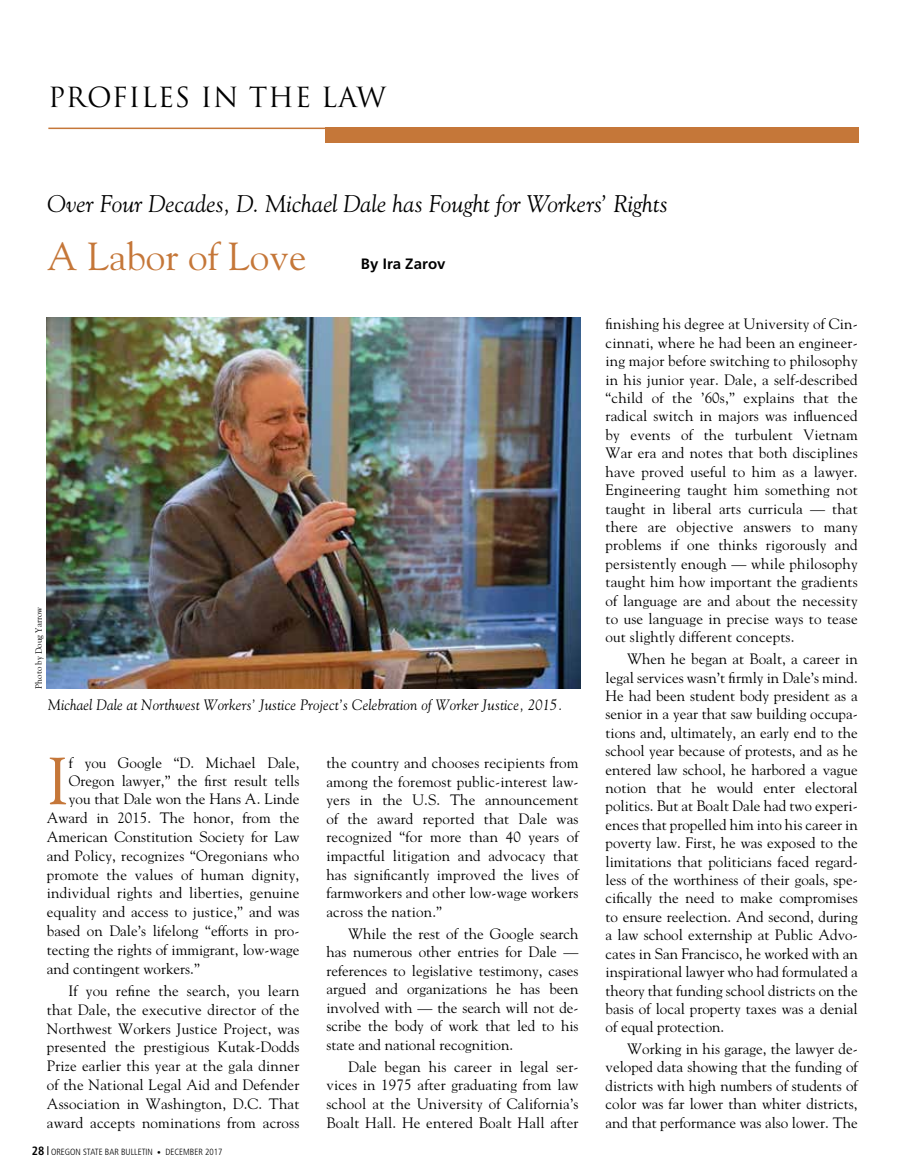
<style>
.page{position:relative;width:905px;height:1175px;background:#fff}
.page>*{position:absolute;margin:0;border:0;box-sizing:border-box;transform-origin:0 0}
.t1{font:66.15px "Goudy";color:#c57739}
.t2{font:39px "Goudy";color:#c57739}
.t3{font:27px "Trajan Pro";letter-spacing:.025em;color:#000}
.t4{font:italic 24px "Goudy";color:#000}
.t5{font:15px/18.5px "Goudy";color:#000;text-align:justify}
.t6{font:italic 15px "Goudy";letter-spacing:.01em;color:#000}
.t7{font:700 15px "Frutiger LT Std";letter-spacing:.005em;color:#000}
.t8{font:300 condensed 9px "Frutiger LT Std";color:#000}
.t9{font:9px "Goudy";letter-spacing:.01em;color:#000}
.s1{font-weight:700;font-size:12px}
.s2{font-size:7.5px}
</style>
<div class="page">
<hr style="left:48px;top:128px;width:810px;height:1px;background:#c57739">
<div style="left:325px;top:127px;width:533px;height:16px;background:#c57739"></div>
<img style="left:47px;top:318px;width:533px;height:370px">
<h3 class="t3" style="left:48px;top:80px;width:339px">PROFILES IN THE LAW</h3>
<h3 class="t4" style="left:47px;top:189px;width:622px">Over Four Decades, D. Michael Dale has Fought for Workers’ Rights</h3>
<h2 class="t2" style="left:47px;top:232px;width:260px">A Labor of Love</h2>
<p class="t7" style="left:361px;top:255px;width:86px">By Ira Zarov</p>
<p class="t9" style="left:33px;top:689px;width:83px;rotate:-90deg">Photo by Doug Yarrow</p>
<p class="t6" style="left:48px;top:695px;width:516px">Michael Dale at Northwest Workers’ Justice Project’s Celebration of Worker Justice, 2015.</p>
<h1 class="t1" style="left:47px;top:740px;width:24px">I</h1>
<p class="t5" style="left:69px;top:753px;width:232px">f you Google “D. Michael Dale,</p>
<p class="t5" style="left:69px;top:771px;width:232px">Oregon lawyer,” the first result tells</p>
<p class="t5" style="left:69px;top:789px;width:232px">you that Dale won the Hans A. Linde</p>
<p class="t5" style="left:47px;top:808px;width:254px">Award in 2015. The honor, from the</p>
<p class="t5" style="left:47px;top:827px;width:254px">American Constitution Society for Law</p>
<p class="t5" style="left:47px;top:845px;width:254px">and Policy, recognizes “Oregonians who</p>
<p class="t5" style="left:47px;top:864px;width:254px">promote the values of human dignity,</p>
<p class="t5" style="left:47px;top:883px;width:254px">individual rights and liberties, genuine</p>
<p class="t5" style="left:47px;top:902px;width:254px">equality and access to justice,” and was</p>
<p class="t5" style="left:47px;top:921px;width:254px">based on Dale’s lifelong “efforts in pro-</p>
<p class="t5" style="left:47px;top:940px;width:254px">tecting the rights of immigrant, low-wage</p>
<p class="t5" style="left:47px;top:958px;width:154px">and contingent workers.”</p>
<p class="t5" style="left:47px;top:980px;width:254px;line-height:18.9px;text-indent:22px">If you refine the search, you learn that Dale, the executive director of the Northwest Workers Justice Project, was presented the prestigious Kutak-Dodds Prize earlier this year at the gala dinner of the National Legal Aid and Defender Association in Washington, D.C. That award accepts nominations from across</p>
<p class="t8" style="left:32px;top:1146px;width:192px"><span class="s1">28</span> OREGON STATE BAR BULLETIN <span class="s2">•</span> DECEMBER 2017</p>
<p class="t5" style="left:326px;top:753px;width:254px">the country and chooses recipients from among the foremost public-interest law&shy;yers in the U.S. The announcement of the award reported that Dale was recognized “for more than 40 years of impactful litigation and advocacy that has significantly improved the lives of farmworkers and other low-wage workers across the nation.”</p>
<p class="t5" style="left:326px;top:923px;width:254px;text-indent:22px">While the rest of the Google search has numerous other entries for Dale — references to legislative testimony, cases argued and organizations he has been involved with — the search will not de&shy;scribe the body of work that led to his state and national recognition.</p>
<p class="t5" style="left:326px;top:1056px;width:254px;text-indent:22px">Dale began his career in legal ser&shy;vices in 1975 after graduating from law school at the University of California’s Boalt Hall. He entered Boalt Hall after</p>
<p class="t5" style="left:605px;top:314px;width:254px">finishing his degree at University of Cin&shy;cinnati, where he had been an engineer&shy;ing major before switching to philosophy in his junior year. Dale, a self-described “child of the ’60s,” explains that the radical switch in majors was influenced by events of the turbulent Vietnam War era and notes that both disciplines have proved useful to him as a lawyer.<br>Engineering taught him something not taught in liberal arts curricula — that there are objective answers to many problems if one thinks rigorously and persistently enough — while philosophy taught him how important the gradients of language are and about the necessity to use language in precise ways to tease out slightly different concepts.</p>
<p class="t5" style="left:605px;top:649px;width:254px;text-indent:22px">When he began at Boalt, a career in legal services wasn’t firmly in Dale’s mind.<br>He had been student body president as a senior in a year that saw building occupa&shy;tions and, ultimately, an early end to the school year because of protests, and as he entered law school, he harbored a vague notion that he would enter electoral politics. But at Boalt Dale had two experi&shy;ences that propelled him into his career in poverty law. First, he was exposed to the limitations that politicians faced regard&shy;less of the worthiness of their goals, spe&shy;cifically the need to make compromises to ensure reelection. And second, during a law school externship at Public Advo&shy;cates in San Francisco, he worked with an inspirational lawyer who had formulated a theory that funding school districts on the basis of local property taxes was a denial of equal protection.</p>
<p class="t5" style="left:605px;top:1039px;width:254px;text-indent:22px">Working in his garage, the lawyer de&shy;veloped data showing that the funding of districts with high numbers of students of color was far lower than whiter districts, and that performance was also lower. The</p>
</div>
